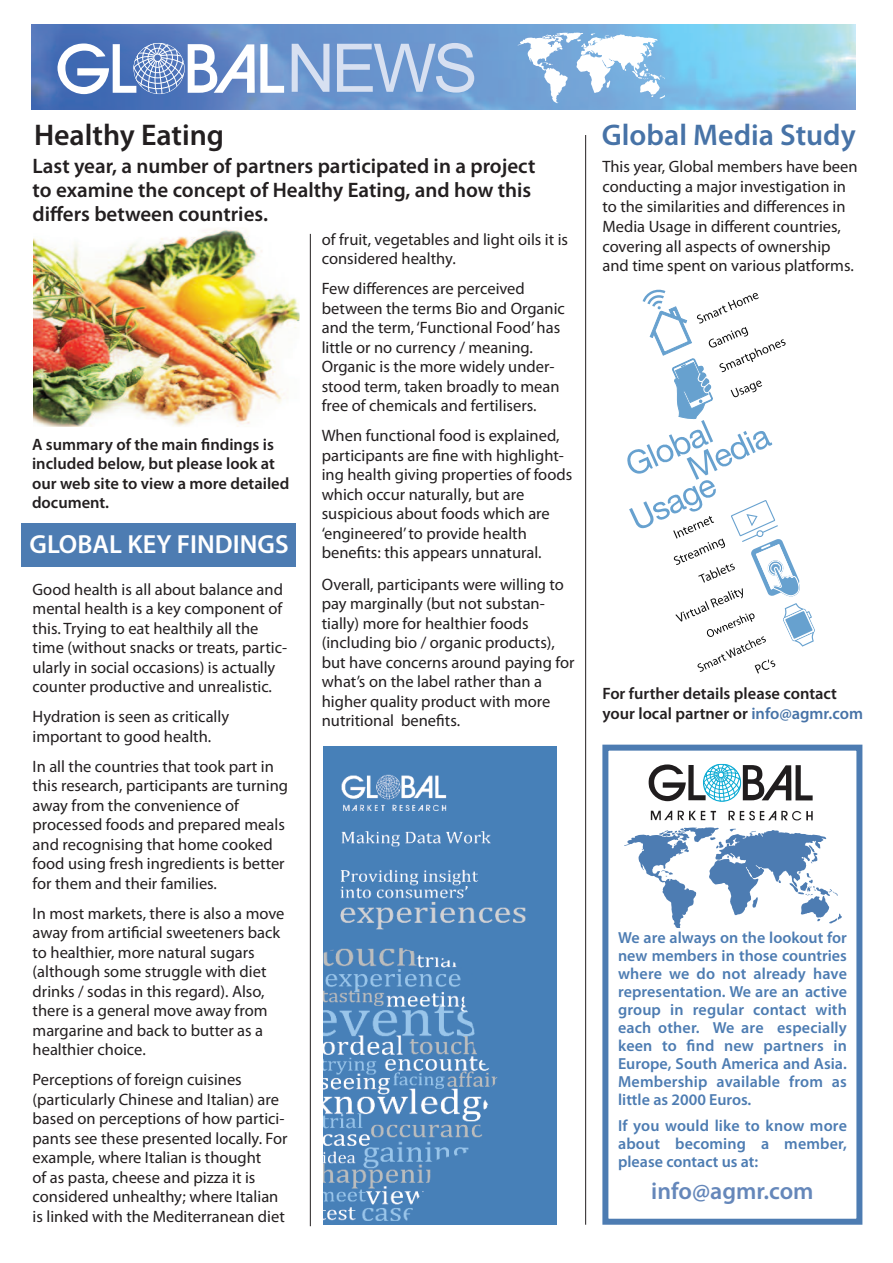
<style>
.page{position:relative;width:893px;height:1263px;background:#fff}
.page>*{position:absolute;margin:0;border:0;box-sizing:border-box;transform-origin:0 0}
.t1{font:67.05px "Arial";color:#d7e0f1}
.t2{font:600 30px "Myriad Pro";color:#4773a7}
.t3{font:600 30px "Myriad Pro";color:#231f20}
.t4{font:600 26.25px "Myriad Pro";color:#fff}
.t5{font:600 24px "Myriad Pro";color:#6587ba}
.t6{font:600 21px/24px "Myriad Pro";color:#231f20}
.t7{font:16.5px/19.5px "Myriad Pro";color:#231f20}
.t8{font:600 16.5px/19.5px "Myriad Pro";color:#231f20}
.t9{font:600 16.05px/18px "Myriad Pro";letter-spacing:.01em;color:#4d7cb2;text-align:justify}
.s1{color:#4773a7}
</style>
<div class="page">
<div style="left:602px;top:745px;width:260px;height:480px;border:6px solid #4d7cb2"></div>
<svg style="left:624px;top:827px;width:218px;height:100px"></svg>
<svg style="left:651px;top:811px;width:21px;height:9px"></svg>
<svg style="left:678px;top:811px;width:27px;height:9px"></svg>
<svg style="left:711px;top:811px;width:5px;height:9px"></svg>
<svg style="left:728px;top:811px;width:85px;height:10px"></svg>
<svg style="left:648px;top:764px;width:165px;height:37px"></svg>
<div style="left:703px;top:764px;width:38px;height:38px;border:1px solid #0babd4;border-radius:50%"></div>
<img style="left:31px;top:25px;width:825px;height:84px">
<svg style="left:57px;top:43px;width:227px;height:51px"></svg>
<svg style="left:518px;top:33px;width:147px;height:70px"></svg>
<hr style="left:585px;top:135px;width:1px;height:1090px;background:#231f20">
<div style="left:21px;top:523px;width:275px;height:44px;background:#4d7cb2"></div>
<hr style="left:310px;top:234px;width:1px;height:992px;background:#231f20">
<img style="left:323px;top:746px;width:234px;height:479px">
<svg style="left:627px;top:289px;width:188px;height:384px"></svg>
<img style="left:33px;top:228px;width:267px;height:199px">
<h1 class="t1" style="left:287px;top:31px;width:193px">NEWS</h1>
<h2 class="t3" style="left:34px;top:124px;width:192px">Healthy Eating</h2>
<p class="t6" style="left:33px;top:156px;width:504px">Last year, a number of partners participated in a project to examine the concept of Healthy Eating, and how this differs between countries.</p>
<p class="t8" style="left:32px;top:436px;width:259px">A summary of the main findings is included below, but please look at our web site to view a more detailed document.</p>
<h3 class="t4" style="left:30px;top:534px;width:261px">GLOBAL KEY FINDINGS</h3>
<p class="t7" style="left:33px;top:581px;width:256px">Good health is all about balance and mental health is a key component of this. Trying to eat healthily all the time (without snacks or treats, partic&shy;ularly in social occasions) is actually counter productive and unrealistic.</p>
<p class="t7" style="left:33px;top:708px;width:198px">Hydration is seen as critically important to good health.</p>
<p class="t7" style="left:33px;top:758px;width:257px">In all the countries that took part in this research, participants are turning away from the convenience of processed foods and prepared meals and recognising that home cooked food using fresh ingredients is better for them and their families.</p>
<p class="t7" style="left:33px;top:905px;width:253px">In most markets, there is also a move away from artificial sweeteners back to healthier, more natural sugars (although some struggle with diet drinks / sodas in this regard). Also, there is a general move away from margarine and back to butter as a healthier choice.</p>
<p class="t7" style="left:33px;top:1071px;width:256px">Perceptions of foreign cuisines (particularly Chinese and Italian) are based on perceptions of how partici&shy;pants see these presented locally. For example, where Italian is thought<br>of as pasta, cheese and pizza it is considered unhealthy; where Italian is linked with the Mediterranean diet</p>
<p class="t7" style="left:322px;top:231px;width:248px">of fruit, vegetables and light oils it is considered healthy.</p>
<p class="t7" style="left:322px;top:280px;width:245px">Few differences are perceived between the terms Bio and Organic and the term, ‘Functional Food’has little or no currency / meaning.<br>Organic is the more widely under&shy;stood term, taken broadly to mean free of chemicals and fertilisers.</p>
<p class="t7" style="left:322px;top:427px;width:252px">When functional food is explained, participants are fine with highlight&shy;ing health giving properties of foods which occur naturally, but are suspicious about foods which are ‘engineered’to provide health benefits: this appears unnatural.</p>
<p class="t7" style="left:322px;top:576px;width:254px">Overall, participants were willing to pay marginally (but not substan&shy;tially) more for healthier foods (including bio / organic products), but have concerns around paying for what’s on the label rather than a higher quality product with more nutritional benefits.</p>
<h2 class="t2" style="left:602px;top:124px;width:255px">Global Media Study</h2>
<p class="t7" style="left:602px;top:158px;width:257px">This year, Global members have been conducting a major investigation in to the similarities and differences in Media Usage in different countries, covering all aspects of ownership and time spent on various platforms.</p>
<p class="t8" style="left:602px;top:685px;width:262px">For further details please contact your local partner or <span class="s1">info@agmr.com</span></p>
<p class="t9" style="left:618px;top:930px;width:230px">We are always on the lookout for new members in those countries where we do not already have representation. We are an active group in regular contact with each other. We are especially keen to find new partners in Europe, South America and Asia.<br>Membership available from as little as 2000 Euros.</p>
<p class="t9" style="left:618px;top:1117px;width:230px">If you would like to know more about becoming a member, please contact us at:</p>
<h3 class="t5" style="left:651px;top:1181px;width:164px">info@agmr.com</h3>
</div>
